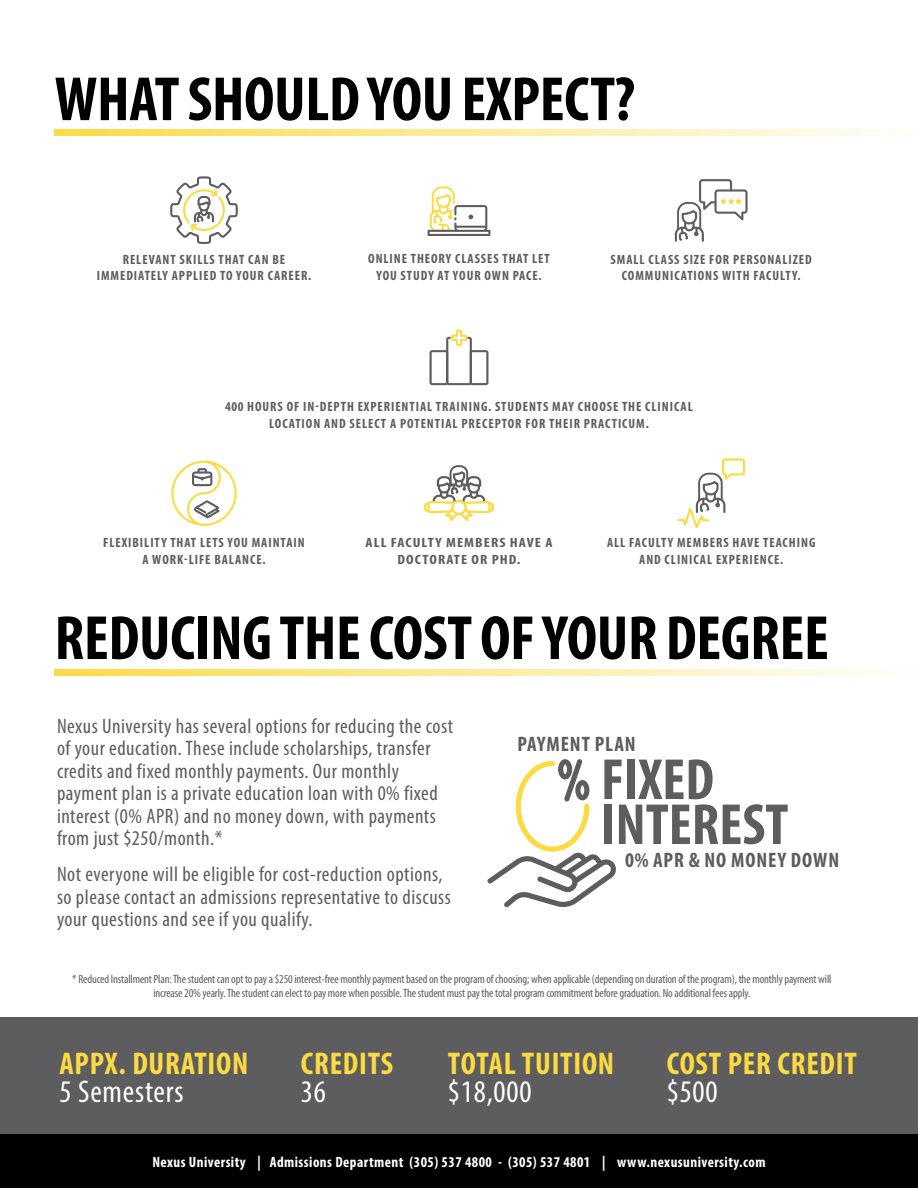
<style>
.page{position:relative;width:918px;height:1188px;background:#fff}
.page>*{position:absolute;margin:0;border:0;box-sizing:border-box;transform-origin:0 0}
.t1{font:700 condensed 63px "Myriad Pro";letter-spacing:-.005em;color:#000}
.t2{font:700 condensed 58.5px/45px "Myriad Pro";color:#5d5c5f}
.t3{font:700 condensed 31.5px "Myriad Pro";letter-spacing:.025em;color:#fcda42}
.t4{font:condensed 31.5px "Myriad Pro";letter-spacing:.025em;color:#fff}
.t5{font:condensed 21px/22.5px "Myriad Pro";letter-spacing:.025em;color:#5d5c5f}
.t6{font:700 condensed 21px "Myriad Pro";letter-spacing:.045em;color:#5d5c5f}
.t7{font:700 condensed 15px "Myriad Pro";letter-spacing:.03em;color:#fff}
.t8{font:700 condensed 13.5px/16.5px "Myriad Pro";letter-spacing:.07em;color:#5d5c5f;text-align:center}
.t9{font:700 condensed 13.5px/16.5px "Myriad Pro";letter-spacing:.07em;color:#5d5c5f;text-align:center;scale:1.15 1}
.t10{font:condensed 12px/13.5px "Myriad Pro";letter-spacing:-.01em;color:#5d5c5f;text-align:center}
</style>
<div class="page">
<div style="left:0;top:1017px;width:918px;height:171px;background:#5d5c5f"></div>
<svg style="left:54px;top:130px;width:836px;height:6px;background:#fceb9c"></svg>
<div style="left:0;top:1134px;width:918px;height:54px;background:#000"></div>
<svg style="left:487px;top:759px;width:129px;height:149px"></svg>
<svg style="left:54px;top:669px;width:836px;height:6px;background:#fceb9c"></svg>
<svg style="left:675px;top:179px;width:73px;height:63px"></svg>
<svg style="left:170px;top:176px;width:68px;height:68px"></svg>
<svg style="left:428px;top:186px;width:62px;height:50px"></svg>
<svg style="left:171px;top:461px;width:66px;height:65px"></svg>
<svg style="left:424px;top:465px;width:70px;height:56px"></svg>
<svg style="left:677px;top:458px;width:68px;height:70px"></svg>
<svg style="left:430px;top:330px;width:58px;height:55px"></svg>
<h1 class="t1" style="left:55px;top:60px;width:582px">WHAT SHOULD YOU EXPECT?</h1>
<p class="t8" style="left:97px;top:251px;width:216px">RELEVANT SKILLS THAT CAN BE<br>IMMEDIATELY APPLIED TO YOUR CAREER.</p>
<p class="t8" style="left:368px;top:250px;width:183px">ONLINE THEORY CLASSES THAT LET<br>YOU STUDY AT YOUR OWN PACE.</p>
<p class="t8" style="left:611px;top:251px;width:203px">SMALL CLASS SIZE FOR PERSONALIZED<br>COMMUNICATIONS WITH FACULTY.</p>
<p class="t8" style="left:225px;top:398px;width:469px">400 HOURS OF IN-DEPTH EXPERIENTIAL TRAINING. STUDENTS MAY CHOOSE THE CLINICAL<br>LOCATION AND SELECT A POTENTIAL PRECEPTOR FOR THEIR PRACTICUM.</p>
<p class="t8" style="left:103px;top:534px;width:203px">FLEXIBILITY THAT LETS YOU MAINTAIN<br>A WORK-LIFE BALANCE.</p>
<p class="t9" style="left:365px;top:534px;width:164px">ALL FACULTY MEMBERS HAVE A<br>DOCTORATE OR PHD.</p>
<p class="t8" style="left:607px;top:534px;width:210px">ALL FACULTY MEMBERS HAVE TEACHING<br>AND CLINICAL EXPERIENCE.</p>
<h1 class="t1" style="left:55px;top:599px;width:776px">REDUCING THE COST OF YOUR DEGREE</h1>
<p class="t5" style="left:57px;top:714px;width:398px">Nexus University has several options for reducing the cost of your education. These include scholarships, transfer credits and fixed monthly payments. Our monthly payment plan is a private education loan with 0% fixed interest (0% APR) and no money down, with payments from just $250/month.*</p>
<p class="t5" style="left:57px;top:863px;width:395px">Not everyone will be eligible for cost-reduction options, so please contact an admissions representative to discuss your questions and see if you qualify.</p>
<p class="t6" style="left:517px;top:731px;width:120px">PAYMENT PLAN</p>
<h2 class="t2" style="left:601px;top:756px;width:189px">FIXED<br>INTEREST</h2>
<p class="t6" style="left:625px;top:847px;width:216px">0% APR &amp; NO MONEY DOWN</p>
<p class="t10" style="left:72px;top:972px;width:761px">* Reduced Installment Plan: The student can opt to pay a $250 interest-free monthly payment based on the program of choosing; when applicable (depending on duration of the program), the monthly payment will increase 20% yearly. The student can elect to pay more when possible. The student must pay the total program commitment before graduation. No additional fees apply.</p>
<h3 class="t3" style="left:59px;top:1043px;width:191px">APPX. DURATION</h3>
<h3 class="t4" style="left:59px;top:1073px;width:126px">5 Semesters</h3>
<h3 class="t3" style="left:301px;top:1043px;width:94px">CREDITS</h3>
<h3 class="t4" style="left:301px;top:1073px;width:27px">36</h3>
<h3 class="t3" style="left:448px;top:1043px;width:168px">TOTAL TUITION</h3>
<h3 class="t4" style="left:448px;top:1073px;width:85px">$18,000</h3>
<h3 class="t3" style="left:667px;top:1043px;width:191px">COST PER CREDIT</h3>
<h3 class="t4" style="left:667px;top:1073px;width:52px">$500</h3>
<p class="t7" style="left:152px;top:1152px;width:615px">Nexus University | Admissions Department (305) 537 4800 - (305) 537 4801 | www.nexusuniversity.com</p>
</div>
